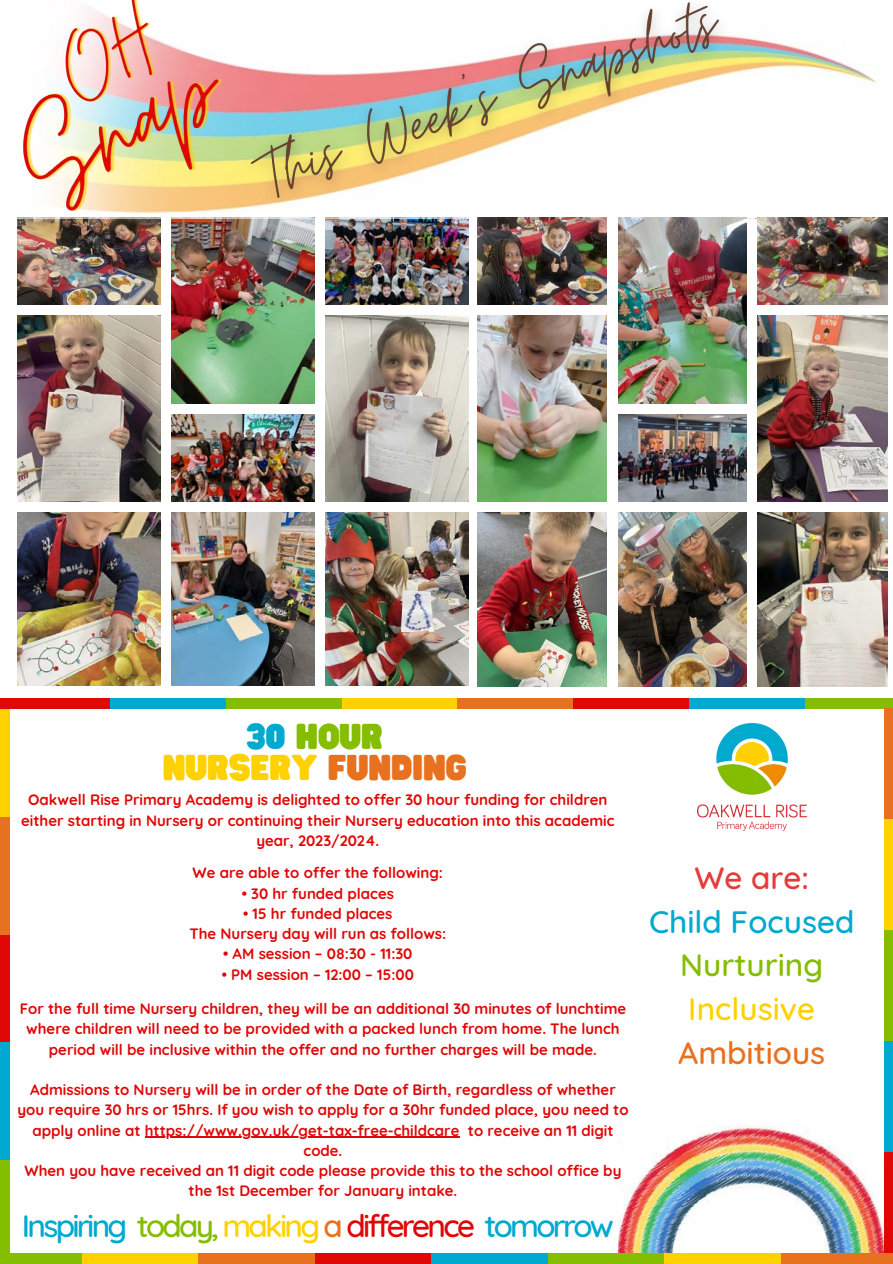
<style>
.page{position:relative;width:893px;height:1264px;background:#fff}
.page>*{position:absolute;margin:0;border:0;box-sizing:border-box;transform-origin:0 0}
.t1{font:500 31.5px "Quicksand";letter-spacing:-.085em;color:#00a9cf}
.t2{font:31.5px "Hitand Run";color:#ffd100}
.t3{font:500 31.5px "Quicksand";color:#00a9cf}
.t4{font:500 31.5px "Quicksand";color:#85bd00}
.t5{font:500 31.5px "Quicksand";color:#ffd100}
.t6{font:500 31.5px "Quicksand";color:#e8711f}
.t7{font:500 31.5px "Quicksand";color:#e53c39}
.t8{font:31.5px "Hitand Run";color:#85bd00}
.t9{font:700 15px/20.2px "Quicksand";color:#e00707;text-align:center}
.s1{color:#00a9cf}
.s2{color:#e8711f}
.s3{color:#85bd00}
.s4{color:#ffd100}
.s5{color:#e00707}
</style>
<div class="page">
<img style="left:17px;top:257px;width:143px;height:47px">
<img style="left:17px;top:315px;width:143px;height:186px">
<img style="left:172px;top:245px;width:142px;height:158px">
<img style="left:326px;top:315px;width:143px;height:186px">
<img style="left:326px;top:245px;width:143px;height:59px">
<img style="left:326px;top:512px;width:143px;height:173px">
<img style="left:172px;top:512px;width:142px;height:173px">
<img style="left:17px;top:512px;width:143px;height:173px">
<img style="left:172px;top:414px;width:142px;height:87px">
<img style="left:759px;top:40px;width:129px;height:178px">
<div style="left:655px;top:96px;width:207px;height:122px;background:#fff"></div>
<img style="left:697px;top:722px;width:109px;height:108px">
<img style="left:618px;top:1122px;width:266px;height:131px">
<hr style="left:145px;top:1136px;width:314px;height:1px;background:#e00707">
<div style="left:0;top:703px;width:9px;height:115px;background:#ffd100"></div>
<div style="left:0;top:699px;width:110px;height:9px;background:#e00707"></div>
<div style="left:110px;top:699px;width:116px;height:9px;background:#00a9cf"></div>
<div style="left:226px;top:699px;width:115px;height:9px;background:#85bd00"></div>
<div style="left:341px;top:699px;width:116px;height:9px;background:#ffd100"></div>
<div style="left:457px;top:699px;width:116px;height:9px;background:#e8711f"></div>
<div style="left:573px;top:699px;width:116px;height:9px;background:#e00707"></div>
<div style="left:689px;top:699px;width:115px;height:9px;background:#00a9cf"></div>
<div style="left:804px;top:699px;width:88px;height:9px;background:#85bd00"></div>
<div style="left:884px;top:1152px;width:8px;height:111px;background:#e00707"></div>
<div style="left:884px;top:1041px;width:8px;height:111px;background:#00a9cf"></div>
<div style="left:884px;top:930px;width:8px;height:111px;background:#85bd00"></div>
<div style="left:884px;top:819px;width:8px;height:111px;background:#ffd100"></div>
<div style="left:884px;top:708px;width:8px;height:111px;background:#e8711f"></div>
<div style="left:315px;top:1253px;width:116px;height:10px;background:#e00707"></div>
<div style="left:431px;top:1253px;width:116px;height:10px;background:#00a9cf"></div>
<div style="left:547px;top:1253px;width:117px;height:10px;background:#85bd00"></div>
<div style="left:664px;top:1253px;width:116px;height:10px;background:#ffd100"></div>
<div style="left:780px;top:1253px;width:112px;height:10px;background:#e8711f"></div>
<div style="left:0;top:1253px;width:82px;height:10px;background:#85bd00"></div>
<div style="left:82px;top:1253px;width:116px;height:10px;background:#ffd100"></div>
<div style="left:198px;top:1253px;width:117px;height:10px;background:#e8711f"></div>
<div style="left:0;top:924px;width:10px;height:118px;background:#e00707"></div>
<div style="left:0;top:1042px;width:10px;height:117px;background:#00a9cf"></div>
<div style="left:0;top:1159px;width:10px;height:104px;background:#85bd00"></div>
<div style="left:0;top:817px;width:10px;height:118px;background:#e8711f"></div>
<img style="left:477px;top:245px;width:130px;height:59px">
<img style="left:477px;top:316px;width:130px;height:185px">
<img style="left:618px;top:245px;width:128px;height:158px">
<img style="left:618px;top:415px;width:128px;height:86px">
<img style="left:757px;top:316px;width:130px;height:185px">
<img style="left:757px;top:218px;width:130px;height:86px">
<img style="left:757px;top:513px;width:130px;height:173px">
<img style="left:618px;top:513px;width:128px;height:173px">
<img style="left:477px;top:513px;width:130px;height:173px">
<img style="left:17px;top:0;width:248px;height:257px">
<img style="left:219px;top:0;width:540px;height:245px">
<p class="t8" style="left:246px;top:719px;width:138px"><span class="s1">30</span> HOUR</p>
<p class="t2" style="left:163px;top:750px;width:305px">NURSERY <span class="s2">FUNDING</span></p>
<p class="t9" style="left:21px;top:789px;width:594px">Oakwell Rise Primary Academy is delighted to offer 30 hour funding for children either starting in Nursery or continuing their Nursery education into this academic year, 2023/2024.</p>
<p class="t9" style="left:193px;top:862px;width:252px">We are able to offer the following:</p>
<p class="t9" style="left:242px;top:882px;width:154px">• 30 hr funded places</p>
<p class="t9" style="left:243px;top:903px;width:151px">• 15 hr funded places</p>
<p class="t9" style="left:189px;top:923px;width:258px">The Nursery day will run as follows:</p>
<p class="t9" style="left:223px;top:943px;width:191px">• AM session – 08:30 - 11:30</p>
<p class="t9" style="left:222px;top:963px;width:193px">• PM session – 12:00 – 15:00</p>
<p class="t9" style="left:20px;top:998px;width:608px">For the full time Nursery children, they will be an additional 30 minutes of lunchtime where children will need to be provided with a packed lunch from home. The lunch period will be inclusive within the offer and no further charges will be made.</p>
<p class="t9" style="left:17px;top:1079px;width:612px">Admissions to Nursery will be in order of the Date of Birth, regardless of whether you require 30 hrs or 15hrs. If you wish to apply for a 30hr funded place, you need to apply online at https://www.gov.uk/get-tax-free-childcare to receive an 11 digit code.</p>
<p class="t9" style="left:25px;top:1160px;width:598px">When you have received an 11 digit code please provide this to the school office by the 1st December for January intake.</p>
<p class="t1" style="left:22px;top:1205px;width:593px">Inspiring <span class="s3">today,</span> <span class="s4">making</span> <span class="s2">a</span> <span class="s5">difference</span> tomorrow</p>
<p class="t7" style="left:694px;top:857px;width:116px">We are:</p>
<p class="t3" style="left:649px;top:901px;width:207px">Child Focused</p>
<p class="t4" style="left:680px;top:944px;width:145px">Nurturing</p>
<p class="t5" style="left:688px;top:988px;width:128px">Inclusive</p>
<p class="t6" style="left:678px;top:1032px;width:149px">Ambitious</p>
</div>
